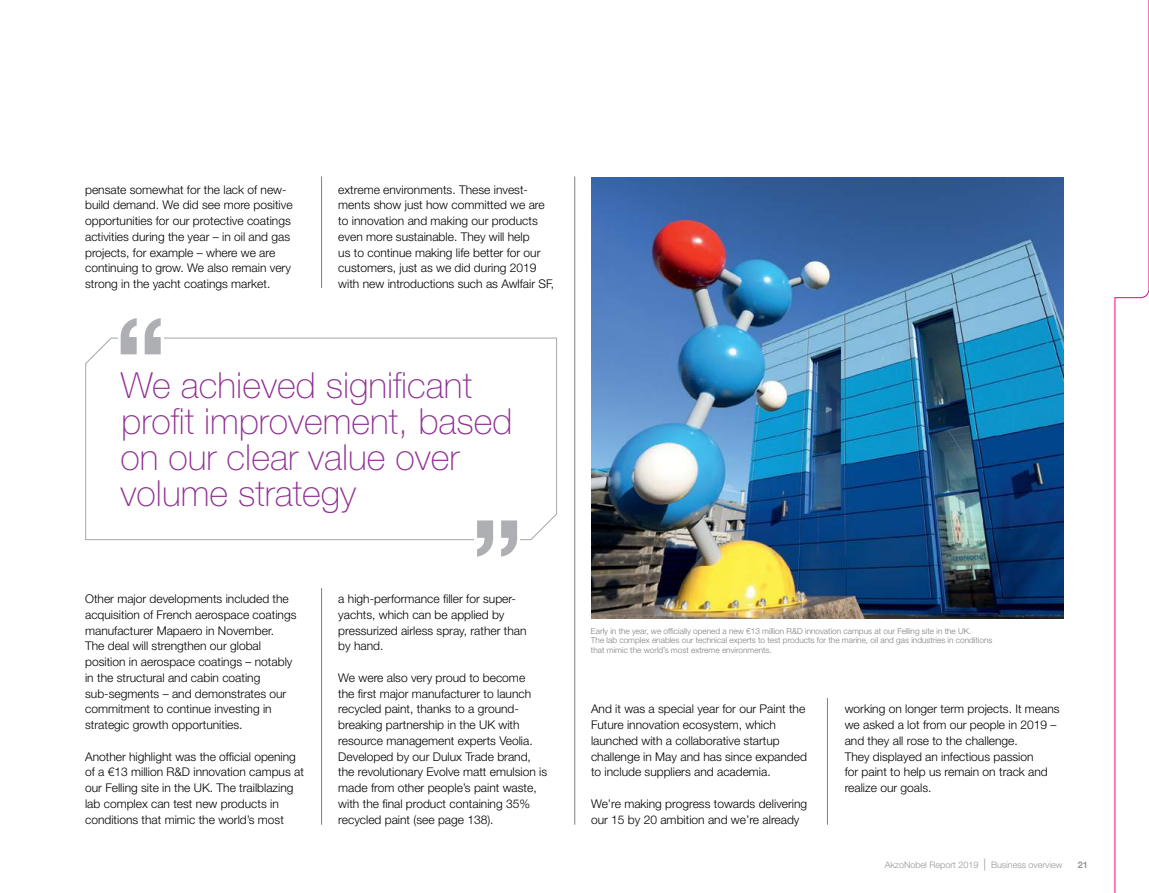
<style>
.page{position:relative;width:1149px;height:893px;background:#fff}
.page>*{position:absolute;margin:0;border:0;box-sizing:border-box;transform-origin:0 0}
.t1{font:100 36px/36px "Helvetica Neue LT Std";color:#903193}
.t2{font:300 12px/15.8px "Helvetica Neue LT Std";color:#000}
.t3{font:300 9px "Helvetica Neue LT Std";color:#939598}
.t4{font:700 9px "Helvetica Neue LT Std";color:#939598}
.t5{font:300 8.25px/9.8px "Helvetica Neue LT Std";color:#807f83}
.s1{font-size:12px}
</style>
<div class="page">
<hr style="left:321px;top:176px;width:1px;height:649px;background:#807f83">
<hr style="left:574px;top:176px;width:1px;height:649px;background:#807f83">
<hr style="left:826px;top:176px;width:1px;height:649px;background:#807f83">
<div style="left:811px;top:162px;width:33px;height:536px;background:#fff"></div>
<div style="left:303px;top:288px;width:34px;height:299px;background:#fff"></div>
<svg style="left:85px;top:337px;width:472px;height:204px"></svg>
<svg style="left:118px;top:337px;width:45px;height:19px"></svg>
<svg style="left:120px;top:318px;width:41px;height:36px"></svg>
<div style="left:474px;top:519px;width:45px;height:39px;background:linear-gradient(to bottom,#fff,#fff)"></div>
<svg style="left:477px;top:520px;width:40px;height:37px"></svg>
<img style="left:591px;top:178px;width:472px;height:441px">
<svg style="left:1114px;top:292px;width:34px;height:601px"></svg>
<p class="t2" style="left:85px;top:181px;width:209px">pensate somewhat for the lack of new&shy;build demand. We did see more positive opportunities for our protective coatings activities during the year – in oil and gas projects, for example – where we are continuing to grow. We also remain very strong in the yacht coatings market.</p>
<p class="t2" style="left:338px;top:181px;width:217px">extreme environments. These invest&shy;ments show just how committed we are to innovation and making our products even more sustainable. They will help<br>us to continue making life better for our customers, just as we did during 2019 with new introductions such as Awlfair SF,</p>
<h1 class="t1" style="left:120px;top:368px;width:393px">We achieved significant profit improvement, based on our clear value over volume strategy</h1>
<p class="t2" style="left:85px;top:591px;width:213px">Other major developments included the acquisition of French aerospace coatings manufacturer Mapaero in November.<br>The deal will strengthen our global position in aerospace coatings – notably in the structural and cabin coating sub-segments – and demonstrates our commitment to continue investing in strategic growth opportunities.</p>
<p class="t2" style="left:85px;top:748px;width:220px">Another highlight was the official opening of a €13 million R&amp;D innovation campus at our Felling site in the UK. The trailblazing lab complex can test new products in conditions that mimic the world’s most</p>
<p class="t2" style="left:338px;top:591px;width:190px">a high-performance filler for super&shy;yachts, which can be applied by pressurized airless spray, rather than by hand.</p>
<p class="t2" style="left:338px;top:669px;width:210px">We were also very proud to become<br>the first major manufacturer to launch recycled paint, thanks to a ground&shy;breaking partnership in the UK with resource management experts Veolia.<br>Developed by our Dulux Trade brand, the revolutionary Evolve matt emulsion is made from other people’s paint waste, with the final product containing 35% recycled paint (see page 138).</p>
<p class="t5" style="left:590px;top:626px;width:403px">Early in the year, we officially opened a new €13 million R&amp;D innovation campus at our Felling site in the UK.<br>The lab complex enables our technical experts to test products for the marine, oil and gas industries in conditions that mimic the world’s most extreme environments.</p>
<p class="t2" style="left:591px;top:701px;width:217px">And it was a special year for our Paint the Future innovation ecosystem, which launched with a collaborative startup challenge in May and has since expanded to include suppliers and academia.</p>
<p class="t2" style="left:591px;top:795px;width:218px">We’re making progress towards delivering our 15 by 20 ambition and we’re already</p>
<p class="t2" style="left:844px;top:701px;width:216px">working on longer term projects. It means we asked a lot from our people in 2019 – and they all rose to the challenge.<br>They displayed an infectious passion<br>for paint to help us remain on track and realize our goals.</p>
<p class="t3" style="left:884px;top:859px;width:179px">AkzoNobel Report 2019 <span class="s1">|</span> Business overview</p>
<p class="t4" style="left:1077px;top:859px;width:12px">21</p>
</div>
